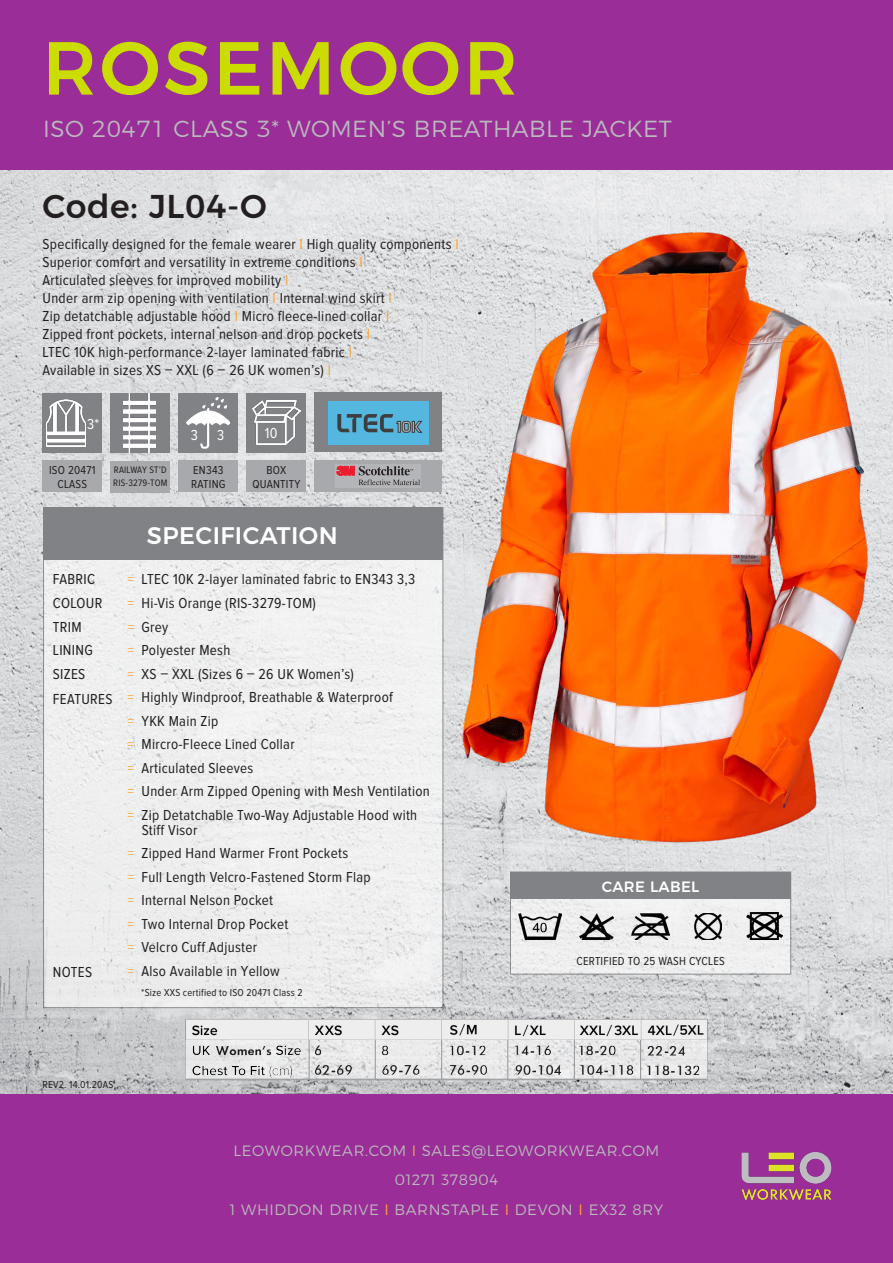
<style>
.page{position:relative;width:893px;height:1263px;background:#fff}
.page>*{position:absolute;margin:0;border:0;box-sizing:border-box;transform-origin:0 0}
.t1{font:500 75px "Montserrat";letter-spacing:.04em;color:#cbdc00}
.t2{font:500 33px "Montserrat";letter-spacing:.02em;color:#231f20}
.subhead{font:500 24px "Montserrat";letter-spacing:.02em;color:#fff}
.subhead-2{font:300 23.25px "Montserrat";letter-spacing:.02em;color:#bababc}
.body{font:15px/18px "Proxima Nova Cond";letter-spacing:.02em;color:#231f20}
.body-2{font:300 15px "Montserrat";letter-spacing:.04em;color:#bababc}
.subhead-3{font:500 15px "Montserrat";letter-spacing:.02em;color:#fff}
.body-3{font:15px "Proxima Nova Cond";color:#fff}
.body-4{font:12px/13.5px "Proxima Nova Cond";letter-spacing:.02em;color:#231f20;text-align:center}
.body-5{font:10.5px "Proxima Nova Cond";letter-spacing:.02em;color:#231f20}
.body-6{font:9.75px/13.5px "Proxima Nova Cond";letter-spacing:.02em;color:#231f20}
.s1{color:#faa633}
</style>
<div class="page">
<img style="left:0;top:169px;width:893px;height:925px">
<div style="left:510px;top:872px;width:281px;height:102px;background:#efeff0"></div>
<div style="left:44px;top:507px;width:399px;height:501px;background:#efeff0"></div>
<div style="left:0;top:0;width:893px;height:169px;background:#9a2d98"></div>
<div style="left:0;top:1094px;width:893px;height:169px;background:#9a2d98"></div>
<div style="left:43px;top:508px;width:399px;height:52px;background:#808285"></div>
<div style="left:510px;top:872px;width:281px;height:27px;background:#808285"></div>
<div style="left:247px;top:393px;width:59px;height:59px;background:#808285"></div>
<div style="left:247px;top:460px;width:59px;height:32px;background:#a8a9ad"></div>
<img style="left:253px;top:401px;width:47px;height:44px">
<div style="left:43px;top:393px;width:59px;height:59px;background:#808285"></div>
<div style="left:43px;top:460px;width:59px;height:32px;background:#a8a9ad"></div>
<img style="left:47px;top:399px;width:39px;height:47px">
<div style="left:315px;top:460px;width:127px;height:32px;background:#a8a9ad"></div>
<div style="left:336px;top:465px;width:85px;height:23px;background:#b4b5b8"></div>
<svg style="left:336px;top:466px;width:84px;height:19px"></svg>
<div style="left:315px;top:393px;width:127px;height:59px;background:#808285"></div>
<img style="left:519px;top:913px;width:42px;height:27px">
<img style="left:579px;top:913px;width:35px;height:27px">
<img style="left:632px;top:913px;width:37px;height:27px">
<img style="left:694px;top:913px;width:28px;height:27px">
<img style="left:747px;top:913px;width:35px;height:27px">
<div style="left:179px;top:460px;width:59px;height:32px;background:#a8a9ad"></div>
<img style="left:179px;top:394px;width:59px;height:59px">
<div style="left:111px;top:393px;width:59px;height:59px;background:#808285"></div>
<div style="left:111px;top:461px;width:59px;height:31px;background:#a8a9ad"></div>
<img style="left:124px;top:394px;width:31px;height:59px">
<img style="left:182px;top:1018px;width:529px;height:63px">
<hr style="left:640px;top:1040px;width:1px;height:39px;background:#939598">
<hr style="left:574px;top:1040px;width:1px;height:39px;background:#939598">
<hr style="left:508px;top:1040px;width:1px;height:39px;background:#939598">
<hr style="left:441px;top:1040px;width:1px;height:39px;background:#939598">
<hr style="left:375px;top:1040px;width:1px;height:39px;background:#939598">
<hr style="left:309px;top:1040px;width:1px;height:39px;background:#939598">
<hr style="left:186px;top:1079px;width:521px;height:1px;background:#939598">
<img style="left:444px;top:225px;width:449px;height:628px">
<img style="left:741px;top:1151px;width:91px;height:49px">
<div style="left:328px;top:401px;width:100px;height:43px;background:#54b7df"></div>
<svg style="left:337px;top:414px;width:85px;height:18px"></svg>
<p class="t1" style="left:43px;top:8px;width:477px">ROSEMOOR</p>
<p class="subhead-2" style="left:43px;top:110px;width:630px">ISO 20471 CLASS 3* WOMEN’S BREATHABLE JACKET</p>
<p class="t2" style="left:43px;top:180px;width:226px">Code: JL04-O</p>
<p class="body" style="left:43px;top:235px;width:418px">Specifically designed for the female wearer <span class="s1">I</span> High quality components <span class="s1">I </span>Superior comfort and versatility in extreme conditions <span class="s1">I<br></span>Articulated sleeves for improved mobility <span class="s1">I<br></span>Under arm zip opening with ventilation <span class="s1">I</span> Internal wind skirt <span class="s1">I<br></span>Zip detatchable adjustable hood <span class="s1">I</span> Micro fleece-lined collar <span class="s1">I<br></span>Zipped front pockets, internal nelson and drop pockets <span class="s1">I<br></span>LTEC 10K high-performance 2-layer laminated fabric <span class="s1">I</span></p>
<p class="body" style="left:43px;top:361px;width:290px">Available in sizes XS – XXL (6 – 26 UK women’s) <span class="s1">I</span></p>
<p class="body-3" style="left:87px;top:417px;width:14px">3*</p>
<p class="body-4" style="left:49px;top:464px;width:48px">ISO 20471<br>CLASS</p>
<p class="body-6" style="left:113px;top:463px;width:56px">RAILWAY ST’D<br>RIS-3279-TOM</p>
<p class="body-3" style="left:191px;top:428px;width:9px">3</p>
<p class="body-3" style="left:217px;top:428px;width:9px">3</p>
<p class="body-4" style="left:191px;top:464px;width:36px;text-align:left">EN343<br>RATING</p>
<p class="body-3" style="left:265px;top:426px;width:14px">10</p>
<p class="body-4" style="left:252px;top:464px;width:49px">BOX<br>QUANTITY</p>
<p class="subhead" style="left:147px;top:516px;width:192px">SPECIFICATION</p>
<p class="body" style="left:53px;top:571px;width:44px">FABRIC</p>
<p class="body" style="left:53px;top:595px;width:51px">COLOUR</p>
<p class="body" style="left:53px;top:618px;width:30px">TRIM</p>
<p class="body" style="left:53px;top:642px;width:41px">LINING</p>
<p class="body" style="left:53px;top:665px;width:34px">SIZES</p>
<p class="body" style="left:53px;top:690px;width:61px">FEATURES</p>
<p class="body" style="left:128px;top:571px;width:289px"><span class="s1">=</span> LTEC 10K 2-layer laminated fabric to EN343 3,3</p>
<p class="body" style="left:128px;top:595px;width:190px"><span class="s1">=</span> Hi-Vis Orange (RIS-3279-TOM)</p>
<p class="body" style="left:128px;top:618px;width:42px"><span class="s1">=</span> Grey</p>
<p class="body" style="left:128px;top:642px;width:104px"><span class="s1">=</span> Polyester Mesh</p>
<p class="body" style="left:128px;top:665px;width:228px"><span class="s1">=</span> XS – XXL (Sizes 6 – 26 UK Women’s)</p>
<p class="body" style="left:128px;top:689px;width:267px"><span class="s1">=</span> Highly Windproof, Breathable &amp; Waterproof</p>
<p class="body" style="left:128px;top:712px;width:92px"><span class="s1">=</span> YKK Main Zip</p>
<p class="body" style="left:128px;top:736px;width:169px"><span class="s1">=</span> Mircro-Fleece Lined Collar</p>
<p class="body" style="left:128px;top:759px;width:127px"><span class="s1">=</span> Articulated Sleeves</p>
<p class="body" style="left:128px;top:783px;width:304px"><span class="s1">=</span> Under Arm Zipped Opening with Mesh Ventilation</p>
<p class="body" style="left:142px;top:808px;width:277px;line-height:15px;text-indent:-14px"><span class="s1">=</span> Zip Detatchable Two-Way Adjustable Hood with<br>Stiff Visor</p>
<p class="body" style="left:128px;top:845px;width:222px"><span class="s1">=</span> Zipped Hand Warmer Front Pockets</p>
<p class="body" style="left:128px;top:868px;width:245px"><span class="s1">=</span> Full Length Velcro-Fastened Storm Flap</p>
<p class="body" style="left:128px;top:892px;width:147px"><span class="s1">=</span> Internal Nelson Pocket</p>
<p class="body" style="left:128px;top:915px;width:162px"><span class="s1">=</span> Two Internal Drop Pocket</p>
<p class="body" style="left:128px;top:939px;width:131px"><span class="s1">=</span> Velcro Cuff Adjuster</p>
<p class="body" style="left:53px;top:963px;width:41px">NOTES</p>
<p class="body" style="left:128px;top:962px;width:154px"><span class="s1">=</span> Also Available in Yellow</p>
<p class="body-5" style="left:141px;top:988px;width:163px">*Size XXS certified to ISO 20471 Class 2</p>
<p class="body-5" style="left:43px;top:1080px;width:72px">REV2. 14.01.20AS</p>
<p class="subhead-3" style="left:602px;top:875px;width:99px">CARE LABEL</p>
<p class="body-4" style="left:576px;top:955px;width:150px">CERTIFIED TO 25 WASH CYCLES</p>
<p class="body-2" style="left:234px;top:1139px;width:427px">LEOWORKWEAR.COM <span class="s1">I</span> SALES@LEOWORKWEAR.COM</p>
<p class="body-2" style="left:395px;top:1168px;width:105px">01271 378904</p>
<p class="body-2" style="left:230px;top:1198px;width:435px">1 WHIDDON DRIVE <span class="s1">I</span> BARNSTAPLE <span class="s1">I</span> DEVON <span class="s1">I</span> EX32 8RY</p>
</div>
